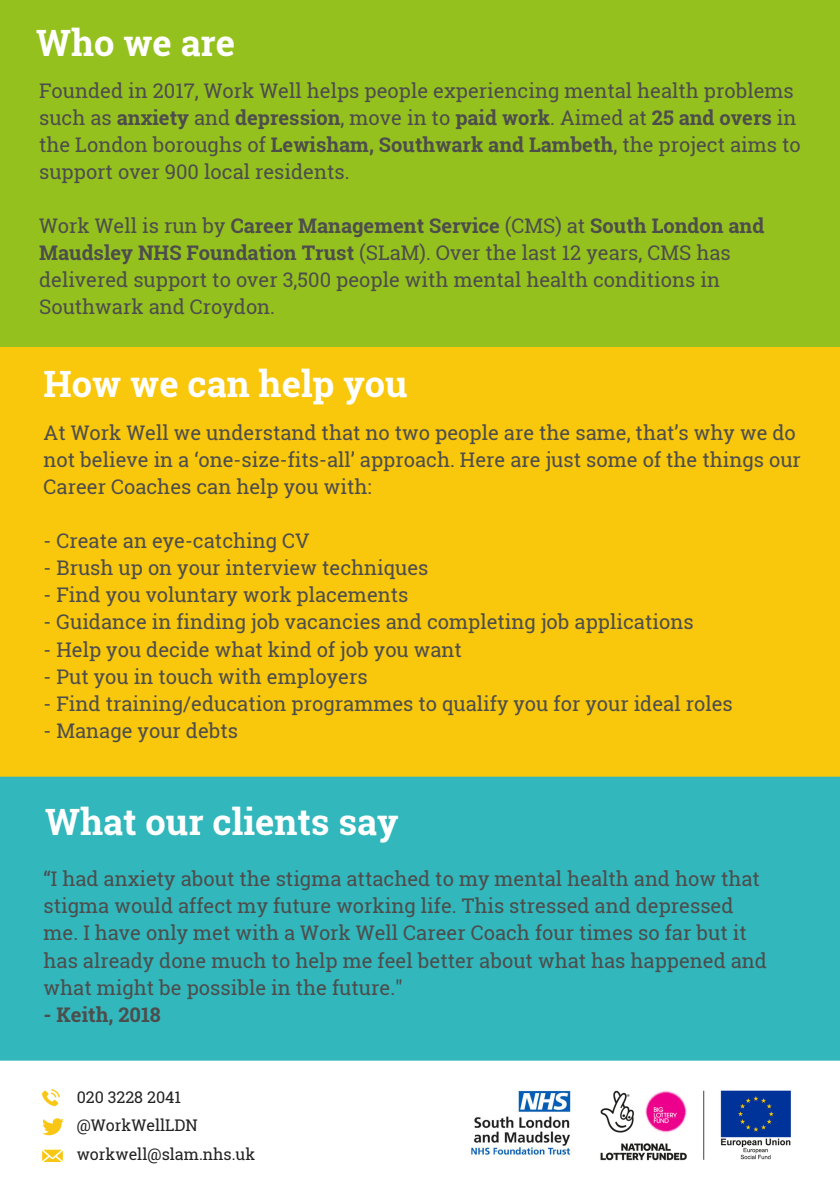
<style>
.page{position:relative;width:840px;height:1191px;background:#fff}
.page>*{position:absolute;margin:0;border:0;box-sizing:border-box;transform-origin:0 0}
.t1{font:700 36.2px "Roboto Slab";color:#fff}
.t2{font:20.2px/27px "Roboto Slab";color:#4d4d4c}
.t3{font:700 20.2px "Roboto Slab";color:#4d4d4c}
.t4{font:16px/28.6px "Roboto Slab";color:#222}
.s1{font-weight:700}
</style>
<div class="page">
<div style="left:0;top:0;width:839px;height:348px;background:#95c11f"></div>
<div style="left:0;top:776px;width:839px;height:284px;background:#31b7bc"></div>
<div style="left:0;top:347px;width:839px;height:429px;background:#f9c70c"></div>
<img style="left:600px;top:1090px;width:191px;height:71px">
<img style="left:471px;top:1090px;width:100px;height:66px">
<img style="left:42px;top:1089px;width:21px;height:72px">
<h1 class="t1" style="left:36px;top:18px;width:200px">Who we are</h1>
<p class="t2" style="left:39px;top:76px;width:762px">Founded in 2017, Work Well helps people experiencing mental health problems such as <span class="s1">anxiety</span> and <span class="s1">depression</span>, move in to <span class="s1">paid work</span>. Aimed at <span class="s1">25 and overs</span> in the London boroughs of <span class="s1">Lewisham, Southwark and Lambeth</span>, the project aims to support over 900 local residents.</p>
<p class="t2" style="left:39px;top:211px;width:726px">Work Well is run by <span class="s1">Career Management Service</span> (CMS) at <span class="s1">South London and Maudsley NHS Foundation Trust</span> (SLaM). Over the last 12 years, CMS has delivered support to over 3,500 people with mental health conditions in Southwark and Croydon.</p>
<h1 class="t1" style="left:44px;top:359px;width:365px">How we can help you</h1>
<p class="t2" style="left:44px;top:419px;width:758px">At Work Well we understand that no two people are the same, that’s why we do not believe in a ‘one-size-fits-all’ approach. Here are just some of the things our<br>Career Coaches can help you with:</p>
<p class="t2" style="left:44px;top:527px;width:267px">- Create an eye-catching CV</p>
<p class="t2" style="left:44px;top:554px;width:386px">- Brush up on your interview techniques</p>
<p class="t2" style="left:44px;top:581px;width:366px">- Find you voluntary work placements</p>
<p class="t2" style="left:44px;top:608px;width:651px">- Guidance in finding job vacancies and completing job applications</p>
<p class="t2" style="left:44px;top:635px;width:419px">- Help you decide what kind of job you want</p>
<p class="t2" style="left:44px;top:662px;width:325px">- Put you in touch with employers</p>
<p class="t2" style="left:44px;top:689px;width:690px">- Find training/education programmes to qualify you for your ideal roles</p>
<p class="t2" style="left:44px;top:716px;width:196px">- Manage your debts</p>
<h1 class="t1" style="left:45px;top:797px;width:355px">What our clients say</h1>
<p class="t2" style="left:44px;top:865px;width:724px">“I had anxiety about the stigma attached to my mental health and how that stigma would affect my future working life. This stressed and depressed me. I have only met with a Work Well Career Coach four times so far but it has already done much to help me feel better about what has happened and what might be possible in the future."</p>
<p class="t3" style="left:44px;top:1000px;width:119px">- Keith, 2018</p>
<p class="t4" style="left:77px;top:1082px;width:180px">020 3228 2041 @WorkWellLDN workwell@slam.nhs.uk</p>
</div>
